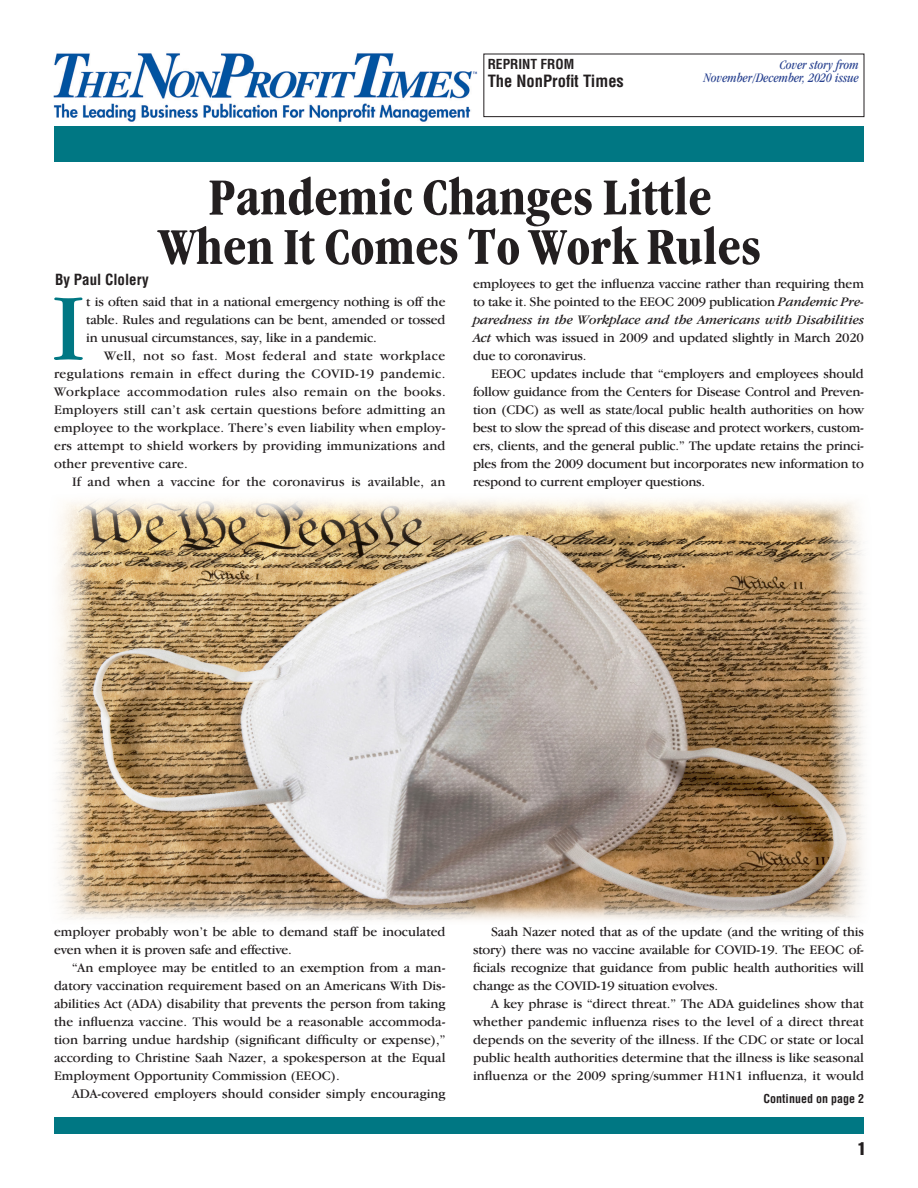
<style>
.page{position:relative;width:918px;height:1188px;background:#fff}
.page>*{position:absolute;margin:0;border:0;box-sizing:border-box;transform-origin:0 0}
.Drop_Cap_Paragraph{font:99.15px "Garamond IT Cby BT";color:#007783}
.t1{font:700 condensed 54px/49.5px "Garamond IT Cby BT";color:#231f20;text-align:center}
.t2{font:extra-condensed 18px "Helvetica";color:#231f20}
.t3{font:700 condensed 16.5px "Helvetica";color:#231f20}
.t4{font:700 condensed 15px "Helvetica";color:#231f20}
.Typ_l_BODY_TEXT{font:13.5px/18px "Garamond IT Cby BT";color:#231f20;text-align:justify}
.Drop_Cap_Paragraph-2{font:13.5px/18px "Garamond IT Cby BT";letter-spacing:-.01em;color:#231f20;text-align:justify}
.t5{font:italic condensed 13.5px "Garamond IT Cby BT";color:#253f8e}
.t6{font:700 condensed 13.5px "Helvetica";color:#231f20}
.t7{font:700 condensed 12px "Helvetica";color:#231f20}
.s1{font-style:italic}
</style>
<div class="page">
<div style="left:54px;top:1118px;width:810px;height:16px;background:#007783"></div>
<img style="left:53px;top:53px;width:427px;height:74px">
<div style="left:54px;top:127px;width:810px;height:35px;background:#007783"></div>
<div style="left:484px;top:54px;width:380px;height:63px;border:1px solid #231f20"></div>
<img style="left:57px;top:499px;width:807px;height:422px">
<p class="t6" style="left:488px;top:56px;width:88px">REPRINT FROM</p>
<p class="t3" style="left:488px;top:71px;width:138px">The NonProfit Times</p>
<p class="t5" style="left:780px;top:57px;width:81px">Cover story from</p>
<p class="t5" style="left:704px;top:70px;width:157px">November/December, 2020 issue</p>
<p class="t1" style="left:159px;top:171px;width:603px">Pandemic Changes Little<br>When It Comes To Work Rules</p>
<p class="t4" style="left:55px;top:270px;width:95px">By Paul Clolery</p>
<p class="Drop_Cap_Paragraph" style="left:52px;top:269px;width:35px">I</p>
<p class="Drop_Cap_Paragraph-2" style="left:86px;top:292px;width:361px">t is often said that in a national emergency nothing is off the table. Rules and regulations can be bent, amended or tossed in unusual circumstances, say, like in a pandemic.</p>
<p class="Typ_l_BODY_TEXT" style="left:54px;top:346px;width:393px;text-indent:50px">Well, not so fast. Most federal and state workplace regulations remain in effect during the COVID-19 pandemic.<br>Workplace accommodation rules also remain on the books.<br>Employers still can’t ask certain questions before admitting an employee to the workplace. There’s even liability when employ&shy;ers attempt to shield workers by providing immunizations and other preventive care.</p>
<p class="Typ_l_BODY_TEXT" style="left:72px;top:472px;width:375px">If and when a vaccine for the coronavirus is available, an</p>
<p class="Typ_l_BODY_TEXT" style="left:473px;top:274px;width:393px">employees to get the influenza vaccine rather than requiring them to take it. She pointed to the EEOC 2009 publication <span class="s1">Pandemic Pre&shy;paredness in the Workplace and the Americans with Disabilities Act</span> which was issued in 2009 and updated slightly in March 2020 due to coronavirus.</p>
<p class="Typ_l_BODY_TEXT" style="left:473px;top:364px;width:393px;text-indent:18px">EEOC updates include that “employers and employees should follow guidance from the Centers for Disease Control and Preven&shy;tion (CDC) as well as state/local public health authorities on how best to slow the spread of this disease and protect workers, custom&shy;ers, clients, and the general public.” The update retains the princi&shy;ples from the 2009 document but incorporates new information to respond to current employer questions.</p>
<p class="Typ_l_BODY_TEXT" style="left:54px;top:922px;width:393px">employer probably won’t be able to demand staff be inoculated even when it is proven safe and effective.</p>
<p class="Typ_l_BODY_TEXT" style="left:54px;top:958px;width:393px;text-indent:18px">“An employee may be entitled to an exemption from a man&shy;datory vaccination requirement based on an Americans With Dis&shy;abilities Act (ADA) disability that prevents the person from taking the influenza vaccine. This would be a reasonable accommoda&shy;tion barring undue hardship (significant difficulty or expense),” according to Christine Saah Nazer, a spokesperson at the Equal Employment Opportunity Commission (EEOC).</p>
<p class="Typ_l_BODY_TEXT" style="left:72px;top:1084px;width:375px">ADA-covered employers should consider simply encouraging</p>
<p class="Typ_l_BODY_TEXT" style="left:473px;top:922px;width:392px;text-indent:18px">Saah Nazer noted that as of the update (and the writing of this story) there was no vaccine available for COVID-19. The EEOC of&shy;ficials recognize that guidance from public health authorities will change as the COVID-19 situation evolves.</p>
<p class="Typ_l_BODY_TEXT" style="left:473px;top:994px;width:393px;text-indent:18px">A key phrase is “direct threat.” The ADA guidelines show that whether pandemic influenza rises to the level of a direct threat depends on the severity of the illness. If the CDC or state or local public health authorities determine that the illness is like seasonal influenza or the 2009 spring/summer H1N1 influenza, it would</p>
<p class="t7" style="left:764px;top:1092px;width:102px">Continued on page 2</p>
<p class="t2" style="left:858px;top:1137px;width:10px">1</p>
</div>
